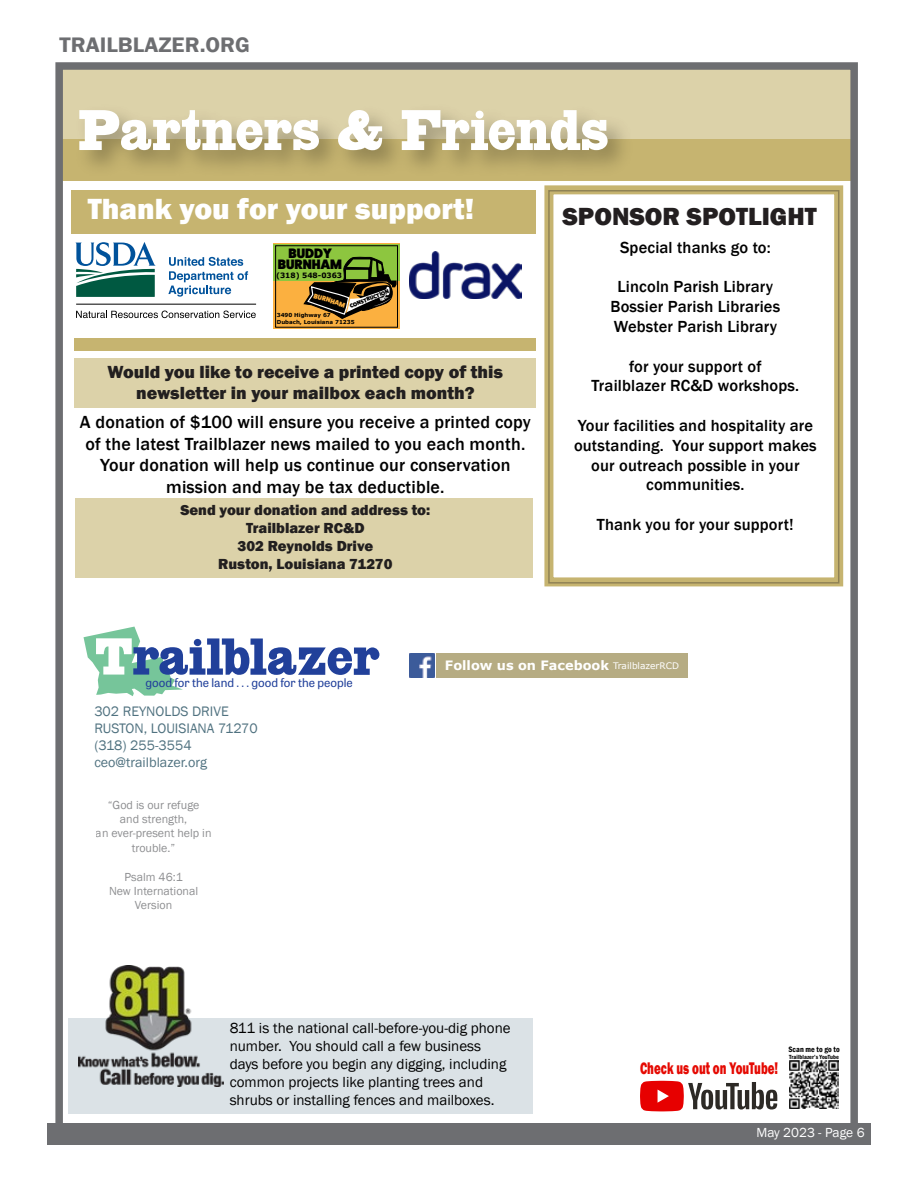
<style>
.page{position:relative;width:918px;height:1188px;background:#fff}
.page>*{position:absolute;margin:0;border:0;box-sizing:border-box;transform-origin:0 0}
.t1{font:57px "HWT Slab Antique";color:#fff}
.t2{font:51.75px "HWT Slab Antique";color:#21409a}
.t3{font:800 30px "Franklin Gothic";color:#fff}
.t4{font:800 25.5px "Franklin Gothic";color:#231f20}
.t5{font:600 21.6px "Franklin Gothic";color:#6d6e71;scale:1.06 1}
.t6{font:500 18px/21.6px "Franklin Gothic";letter-spacing:.01em;color:#000;text-align:center}
.t7{font:800 18px/21.6px "Franklin Gothic";color:#221f1f;text-align:center}
.t8{font:800 17.4px "Franklin Gothic";color:#e50a03;scale:.66 1}
.t9{font:500 16.5px/19.8px "Franklin Gothic";letter-spacing:.01em;color:#000;text-align:center}
.t10{font:15px/18px "Franklin Gothic";color:#000}
.t11{font:800 15px/18px "Franklin Gothic";color:#221f1f;text-align:center}
.t12{font:14.1px/17px "Franklin Gothic";color:#507280}
.t13{font:800 13.8px/11.9px "Fat Frank";color:#000;text-align:center}
.t14{font:13.5px "Franklin Gothic";color:#fff}
.t15{font:700 12.9px "Verdana";color:#fff}
.t16{font:12px/14.4px "Franklin Gothic";color:#6d6e71;text-align:center}
.t17{font:12px "Tablet Gothic";color:#21409a}
.t18{font:600 condensed 7.95px "Franklin Gothic";letter-spacing:.01em;color:#000}
.t19{font:700 7.35px "Verdana";color:#000}
.t20{font:800 6.9px "Fat Frank";color:#fbb040}
.t21{font:600 condensed 6.15px "Franklin Gothic";letter-spacing:.01em;color:#000}
.t22{font:800 5.85px "Fat Frank";color:#000}
.t23{font:700 5.55px/6.6px "Verdana";color:#000}
.t24{font:800 4.65px "Fat Frank";color:#fff}
.s1{color:#fff}
.s2{font-weight:400;font-size:9px}
</style>
<div class="page">
<div style="left:75px;top:358px;width:461px;height:50px;background:#dcd2a9"></div>
<div style="left:75px;top:498px;width:457px;height:80px;background:#dcd2a9"></div>
<div style="left:69px;top:1018px;width:464px;height:95px;background:#dbe2e6"></div>
<svg style="left:59px;top:66px;width:792px;height:115px;background:#d7cda5"></svg>
<svg style="left:59px;top:139px;width:794px;height:42px;background:#baa969"></svg>
<div style="left:55px;top:62px;width:803px;height:1070px;border:8px solid #6d6e71"></div>
<svg style="left:84px;top:627px;width:99px;height:69px"></svg>
<div style="left:48px;top:1123px;width:823px;height:22px;background:#6d6e71"></div>
<img style="left:79px;top:965px;width:145px;height:122px">
<div style="left:437px;top:653px;width:251px;height:24px;background:#b6ac83"></div>
<img style="left:410px;top:653px;width:24px;height:24px">
<svg style="left:640px;top:1081px;width:137px;height:30px"></svg>
<div style="left:544px;top:185px;width:299px;height:401px;border:9px solid #c6b470"></div>
<img style="left:410px;top:252px;width:111px;height:47px">
<div style="left:273px;top:244px;width:127px;height:85px;background:#fbb040"></div>
<div style="left:273px;top:244px;width:127px;height:37px;background:#8dc63f"></div>
<div style="left:275px;top:246px;width:123px;height:81px;border:1px solid #000"></div>
<svg style="left:304px;top:257px;width:92px;height:62px"></svg>
<svg style="left:75px;top:242px;width:81px;height:55px"></svg>
<svg style="left:168px;top:257px;width:80px;height:40px"></svg>
<svg style="left:76px;top:311px;width:180px;height:7px"></svg>
<hr style="left:76px;top:304px;width:180px;height:1px;background:#000">
<div style="left:72px;top:190px;width:464px;height:44px;background:#c6b470"></div>
<div style="left:74px;top:338px;width:462px;height:13px;background:#c6b470"></div>
<img style="left:790px;top:1060px;width:48px;height:49px">
<h3 class="t5" style="left:60px;top:31px;width:181px">TRAILBLAZER.ORG</h3>
<h1 class="t1" style="left:78px;top:94px;width:531px">Partners &amp; Friends</h1>
<h3 class="t3" style="left:88px;top:189px;width:388px">Thank you for your support!</h3>
<p class="t13" style="left:278px;top:247px;width:66px">BUDDY<br>BURNHAM</p>
<p class="t19" style="left:276px;top:270px;width:68px">(318) 548-0363</p>
<p class="t20" style="left:315px;top:292px;width:34px;rotate:18deg">BURNHAM</p>
<p class="t22" style="left:349px;top:303px;width:43px;rotate:-21deg">CONSTRUCTION</p>
<p class="t24" style="left:379px;top:297px;width:10px;rotate:-23deg">INC.</p>
<p class="t23" style="left:277px;top:312px;width:79px">3490 Highway 67<br>Dubach, Louisiana 71235</p>
<p class="t7" style="left:108px;top:361px;width:397px">Would you like to receive a printed copy of this newsletter in your mailbox each month?</p>
<p class="t6" style="left:80px;top:412px;width:452px">A donation of $100 will ensure you receive a printed copy of the latest Trailblazer news mailed to you each month.<br>Your donation will help us continue our conservation mission and may be tax deductible.</p>
<p class="t11" style="left:180px;top:501px;width:251px">Send your donation and address to:<br>Trailblazer RC&amp;D<br>302 Reynolds Drive<br>Ruston, Louisiana 71270</p>
<h3 class="t4" style="left:563px;top:200px;width:256px">SPONSOR SPOTLIGHT</h3>
<p class="t9" style="left:620px;top:238px;width:152px">Special thanks go to:</p>
<p class="t9" style="left:611px;top:277px;width:171px">Lincoln Parish Library<br>Bossier Parish Libraries<br>Webster Parish Library</p>
<p class="t9" style="left:592px;top:356px;width:209px">for your support of<br>Trailblazer RC&amp;D workshops.</p>
<p class="t9" style="left:574px;top:416px;width:244px">Your facilities and hospitality are outstanding. Your support makes our outreach possible in your communities.</p>
<p class="t9" style="left:597px;top:515px;width:198px">Thank you for your support!</p>
<h2 class="t2" style="left:95px;top:624px;width:287px"><span class="s1">T</span>railblazer</h2>
<p class="t17" style="left:146px;top:674px;width:209px">good for the land . . . good for the people</p>
<p class="t12" style="left:94px;top:704px;width:165px">302 REYNOLDS DRIVE<br>RUSTON, LOUISIANA 71270 (318) 255-3554 ceo@trailblazer.org</p>
<p class="t16" style="left:96px;top:798px;width:117px">“God is our refuge<br>and strength,<br>an ever-present help in trouble.”</p>
<p class="t16" style="left:109px;top:870px;width:91px">Psalm 46:1<br>New International<br>Version</p>
<p class="t15" style="left:445px;top:657px;width:235px">Follow us on Facebook <span class="s2">TrailblazerRCD</span></p>
<p class="t10" style="left:230px;top:1020px;width:282px">811 is the national call-before-you-dig phone number. You should call a few business days before you begin any digging, including common projects like planting trees and shrubs or installing fences and mailboxes.</p>
<p class="t8" style="left:640px;top:1057px;width:211px">Check us out on YouTube!</p>
<p class="t18" style="left:788px;top:1044px;width:53px">Scan me to go to</p>
<p class="t21" style="left:789px;top:1053px;width:51px">Trailblazer’s YouTube</p>
<p class="t14" style="left:757px;top:1124px;width:110px">May 2023 - Page 6</p>
</div>
